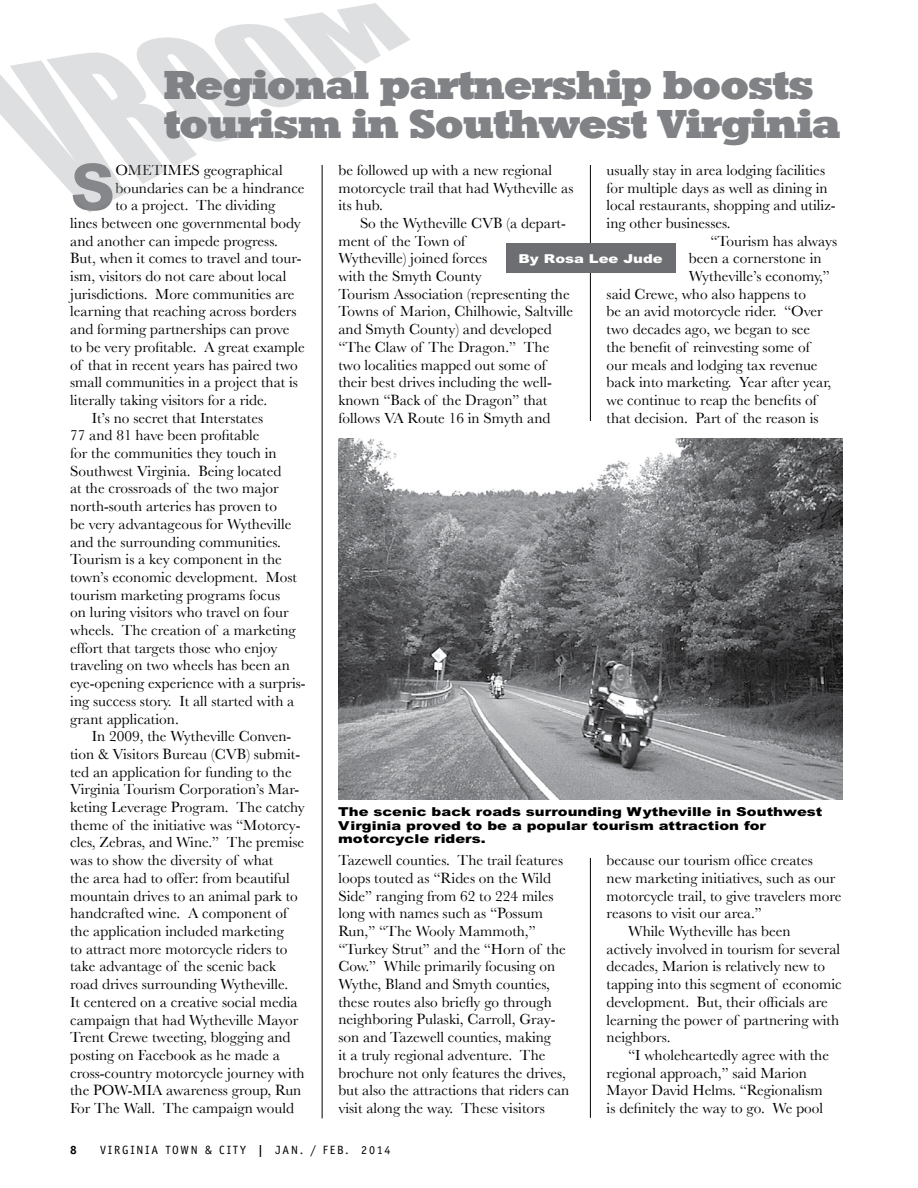
<style>
.page{position:relative;width:918px;height:1188px;background:#fff}
.page>*{position:absolute;margin:0;border:0;box-sizing:border-box;transform-origin:0 0}
.t1{font:800 64.8px "Arial";color:#808285}
.t2{font:39px/39px "Roland";color:#808285}
.t3{font:15.3px/17.7px "Baskerville";color:#000}
.t4{font:900 12.3px/13.8px "Arial";color:#000;scale:1.2 1}
.t5{font:900 12.3px "Arial";color:#fff;scale:1.2 1}
.t6{font:12px "Officina Sans";letter-spacing:.15em;color:#000}
.t7{font:700 12px "Officina Sans";color:#000}
.s1{font-weight:700}
</style>
<div class="page">
<hr style="left:322px;top:70px;width:1px;height:1048px;background:#000">
<hr style="left:590px;top:70px;width:1px;height:1048px;background:#000">
<div style="left:298px;top:35px;width:324px;height:130px;background:#fff"></div>
<div style="left:538px;top:421px;width:97px;height:437px;background:#fff"></div>
<div style="left:506px;top:243px;width:169px;height:29px;background:#6d6e71"></div>
<svg style="left:0;top:3px;width:410px;height:210px"></svg>
<img style="left:338px;top:438px;width:504px;height:361px">
<h2 class="t2" style="left:164px;top:66px;width:678px">Regional partnership boosts tourism in Southwest Virginia</h2>
<h1 class="t1" style="left:70px;top:148px;width:47px">S</h1>
<p class="t3" style="left:115px;top:161px;width:24px">ometimes</p>
<p class="t3" style="left:204px;top:161px;width:81px">geographical</p>
<p class="t3" style="left:115px;top:179px;width:191px">boundaries can be a hindrance</p>
<p class="t3" style="left:115px;top:196px;width:161px">to a project. The dividing</p>
<p class="t3" style="left:70px;top:214px;width:232px">lines between one governmental body</p>
<p class="t3" style="left:70px;top:232px;width:209px">and another can impede progress.</p>
<p class="t3" style="left:70px;top:249px;width:233px">But, when it comes to travel and tour-</p>
<p class="t3" style="left:70px;top:267px;width:218px">ism, visitors do not care about local</p>
<p class="t3" style="left:70px;top:285px;width:226px">jurisdictions. More communities are</p>
<p class="t3" style="left:70px;top:302px;width:228px">learning that reaching across borders</p>
<p class="t3" style="left:70px;top:320px;width:221px">and forming partnerships can prove</p>
<p class="t3" style="left:70px;top:338px;width:236px">to be very profitable. A great example</p>
<p class="t3" style="left:70px;top:356px;width:229px">of that in recent years has paired two</p>
<p class="t3" style="left:70px;top:373px;width:229px">small communities in a project that is</p>
<p class="t3" style="left:70px;top:391px;width:199px">literally taking visitors for a ride.</p>
<p class="t3" style="left:92px;top:409px;width:173px">It’s no secret that Interstates</p>
<p class="t3" style="left:70px;top:426px;width:191px">77 and 81 have been profitable</p>
<p class="t3" style="left:70px;top:444px;width:208px">for the communities they touch in</p>
<p class="t3" style="left:70px;top:462px;width:213px">Southwest Virginia. Being located</p>
<p class="t3" style="left:70px;top:479px;width:210px">at the crossroads of the two major</p>
<p class="t3" style="left:70px;top:497px;width:208px">north-south arteries has proven to</p>
<p class="t3" style="left:70px;top:515px;width:223px">be very advantageous for Wytheville</p>
<p class="t3" style="left:70px;top:533px;width:212px">and the surrounding communities.</p>
<p class="t3" style="left:70px;top:550px;width:213px">Tourism is a key component in the</p>
<p class="t3" style="left:70px;top:568px;width:228px">town’s economic development. Most</p>
<p class="t3" style="left:70px;top:586px;width:212px">tourism marketing programs focus</p>
<p class="t3" style="left:70px;top:603px;width:220px">on luring visitors who travel on four</p>
<p class="t3" style="left:70px;top:621px;width:227px">wheels. The creation of a marketing</p>
<p class="t3" style="left:70px;top:639px;width:209px">effort that targets those who enjoy</p>
<p class="t3" style="left:70px;top:657px;width:221px">traveling on two wheels has been an</p>
<p class="t3" style="left:70px;top:674px;width:237px">eye-opening experience with a surpris-</p>
<p class="t3" style="left:70px;top:692px;width:226px">ing success story. It all started with a</p>
<p class="t3" style="left:70px;top:710px;width:110px">grant application.</p>
<p class="t3" style="left:92px;top:727px;width:201px">In 2009, the Wytheville Conven-</p>
<p class="t3" style="left:70px;top:745px;width:232px">tion &amp; Visitors Bureau (CVB) submit-</p>
<p class="t3" style="left:70px;top:763px;width:223px">ted an application for funding to the</p>
<p class="t3" style="left:70px;top:780px;width:231px">Virginia Tourism Corporation’s Mar-</p>
<p class="t3" style="left:70px;top:798px;width:236px">keting Leverage Program. The catchy</p>
<p class="t3" style="left:70px;top:816px;width:232px">theme of the initiative was “Motorcy-</p>
<p class="t3" style="left:70px;top:834px;width:236px">cles, Zebras, and Wine.” The premise</p>
<p class="t3" style="left:70px;top:851px;width:205px">was to show the diversity of what</p>
<p class="t3" style="left:70px;top:869px;width:221px">the area had to offer: from beautiful</p>
<p class="t3" style="left:70px;top:887px;width:229px">mountain drives to an animal park to</p>
<p class="t3" style="left:70px;top:904px;width:220px">handcrafted wine. A component of</p>
<p class="t3" style="left:70px;top:922px;width:215px">the application included marketing</p>
<p class="t3" style="left:70px;top:940px;width:219px">to attract more motorcycle riders to</p>
<p class="t3" style="left:70px;top:957px;width:207px">take advantage of the scenic back</p>
<p class="t3" style="left:70px;top:975px;width:220px">road drives surrounding Wytheville.</p>
<p class="t3" style="left:70px;top:993px;width:229px">It centered on a creative social media</p>
<p class="t3" style="left:70px;top:1011px;width:230px">campaign that had Wytheville Mayor</p>
<p class="t3" style="left:70px;top:1028px;width:222px">Trent Crewe tweeting, blogging and</p>
<p class="t3" style="left:70px;top:1046px;width:211px">posting on Facebook as he made a</p>
<p class="t3" style="left:70px;top:1064px;width:236px">cross-country motorcycle journey with</p>
<p class="t3" style="left:70px;top:1081px;width:233px">the POW-MIA awareness group, Run</p>
<p class="t3" style="left:70px;top:1099px;width:225px">For The Wall. The campaign would</p>
<p class="t3" style="left:338px;top:161px;width:237px">be followed up with a new regional motorcycle trail that had Wytheville as its hub.</p>
<p class="t3" style="left:338px;top:214px;width:236px;text-indent:22px">So the Wytheville CVB (a depart&shy;ment of the Town of<br>Wytheville) joined forces<br>with the Smyth County<br>Tourism Association (representing the<br>Towns of Marion, Chilhowie, Saltville and Smyth County) and developed “The Claw of The Dragon.” The two localities mapped out some of their best drives including the well&shy;known “Back of the Dragon” that follows VA Route 16 in Smyth and</p>
<p class="t3" style="left:607px;top:161px;width:220px">usually stay in area lodging facilities</p>
<p class="t3" style="left:607px;top:179px;width:223px">for multiple days as well as dining in</p>
<p class="t3" style="left:607px;top:196px;width:231px">local restaurants, shopping and utiliz-</p>
<p class="t3" style="left:607px;top:214px;width:126px">ing other businesses.</p>
<p class="t3" style="left:710px;top:232px;width:128px">“Tourism has always</p>
<p class="t3" style="left:689px;top:249px;width:134px">been a cornerstone in</p>
<p class="t3" style="left:689px;top:267px;width:143px">Wytheville’s economy,”</p>
<p class="t3" style="left:607px;top:285px;width:201px">said Crewe, who also happens to</p>
<p class="t3" style="left:607px;top:303px;width:218px">be an avid motorcycle rider. “Over</p>
<p class="t3" style="left:607px;top:320px;width:205px">two decades ago, we began to see</p>
<p class="t3" style="left:607px;top:338px;width:205px">the benefit of reinvesting some of</p>
<p class="t3" style="left:607px;top:356px;width:213px">our meals and lodging tax revenue</p>
<p class="t3" style="left:607px;top:373px;width:226px">back into marketing. Year after year,</p>
<p class="t3" style="left:607px;top:391px;width:212px">we continue to reap the benefits of</p>
<p class="t3" style="left:607px;top:409px;width:214px">that decision. Part of the reason is</p>
<p class="t5" style="left:518px;top:250px;width:122px">By Rosa Lee Jude</p>
<p class="t4" style="left:338px;top:804px;width:405px">The scenic back roads surrounding Wytheville in Southwest<br>Virginia proved to be a popular tourism attraction for motorcycle riders.</p>
<p class="t3" style="left:338px;top:851px;width:233px">Tazewell counties. The trail features loops touted as “Rides on the Wild Side” ranging from 62 to 224 miles long with names such as “Possum Run,” “The Wooly Mammoth,” “Turkey Strut” and the “Horn of the Cow.” While primarily focusing on Wythe, Bland and Smyth counties, these routes also briefly go through neighboring Pulaski, Carroll, Gray&shy;son and Tazewell counties, making<br>it a truly regional adventure. The brochure not only features the drives, but also the attractions that riders can visit along the way. These visitors</p>
<p class="t3" style="left:607px;top:851px;width:208px">because our tourism office creates</p>
<p class="t3" style="left:607px;top:869px;width:230px">new marketing initiatives, such as our</p>
<p class="t3" style="left:607px;top:887px;width:236px">motorcycle trail, to give travelers more</p>
<p class="t3" style="left:607px;top:904px;width:157px">reasons to visit our area.”</p>
<p class="t3" style="left:628px;top:922px;width:164px">While Wytheville has been</p>
<p class="t3" style="left:607px;top:940px;width:235px">actively involved in tourism for several</p>
<p class="t3" style="left:607px;top:957px;width:220px">decades, Marion is relatively new to</p>
<p class="t3" style="left:607px;top:975px;width:237px">tapping into this segment of economic</p>
<p class="t3" style="left:607px;top:993px;width:223px">development. But, their officials are</p>
<p class="t3" style="left:607px;top:1011px;width:234px">learning the power of partnering with</p>
<p class="t3" style="left:607px;top:1028px;width:65px">neighbors.</p>
<p class="t3" style="left:628px;top:1046px;width:202px">“I wholeheartedly agree with the</p>
<p class="t3" style="left:607px;top:1064px;width:202px">regional approach,” said Marion</p>
<p class="t3" style="left:607px;top:1081px;width:218px">Mayor David Helms. “Regionalism</p>
<p class="t3" style="left:607px;top:1099px;width:218px">is definitely the way to go. We pool</p>
<p class="t7" style="left:70px;top:1142px;width:8px">8</p>
<p class="t6" style="left:100px;top:1143px;width:292px">VIRGIN IA TOWN &amp; CITY <span class="s1">|</span> JAN . / FE B. 2014</p>
</div>
